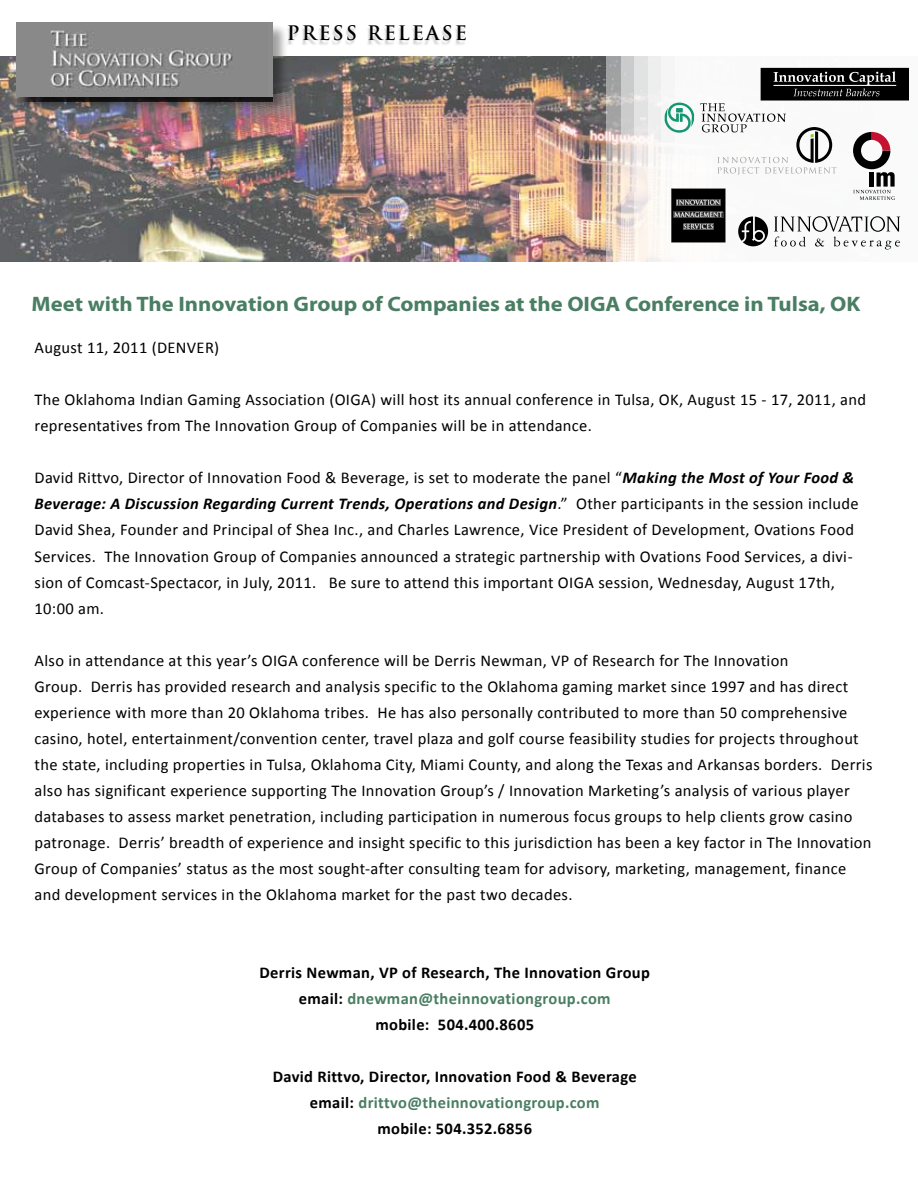
<style>
.page{position:relative;width:918px;height:1188px;background:#fff}
.page>*{position:absolute;margin:0;border:0;box-sizing:border-box;transform-origin:0 0}
.t1{font:700 21px "Myriad Pro";color:#4a7e63;scale:1.08 1}
.t2{font:700 19.5px "Trajan Pro";letter-spacing:.1em;color:#000}
.t3{font:16.5px/26.1px "Calibri";letter-spacing:.02em;color:#000}
.t4{font:700 16.5px/26.1px "Calibri";letter-spacing:.02em;color:#000;text-align:center}
.s1{font-weight:700;font-style:italic}
.s2{color:#4a7e63}
</style>
<div class="page">
<img style="left:0;top:56px;width:606px;height:205px">
<svg style="left:606px;top:56px;width:15px;height:206px;background:#cbbeb5"></svg>
<svg style="left:621px;top:56px;width:13px;height:206px;background:#e0d9d6"></svg>
<svg style="left:634px;top:56px;width:14px;height:206px;background:#efeae7"></svg>
<div style="left:648px;top:54px;width:270px;height:216px;background:#f9f6f4"></div>
<div style="left:675px;top:54px;width:243px;height:216px;background:#fff"></div>
<div style="left:17px;top:23px;width:270px;height:89px;background:#000;opacity:.37"></div>
<div style="left:19px;top:25px;width:253px;height:76px;background:#000;opacity:.75"></div>
<img style="left:16px;top:23px;width:256px;height:73px">
<div style="left:286px;top:27px;width:180px;height:19px;background:#000;opacity:.19"></div>
<svg style="left:664px;top:68px;width:245px;height:181px"></svg>
<p class="t2" style="left:287px;top:21px;width:182px">PRESS RELEASE</p>
<p class="t1" style="left:32px;top:290px;width:769px">Meet with The Innovation Group of Companies at the OIGA Conference in Tulsa, OK</p>
<p class="t3" style="left:35px;top:335px;width:186px">August 11, 2011 (DENVER)</p>
<p class="t3" style="left:35px;top:387px;width:833px">The Oklahoma Indian Gaming Association (OIGA) will host its annual conference in Tulsa, OK, August 15 - 17, 2011, and representatives from The Innovation Group of Companies will be in attendance.</p>
<p class="t3" style="left:35px;top:465px;width:826px">David Rittvo, Director of Innovation Food &amp; Beverage, is set to moderate the panel “<span class="s1">Making the Most of Your Food &amp; Beverage: A Discussion Regarding Current Trends, Operations and Design</span>.” Other participants in the session include David Shea, Founder and Principal of Shea Inc., and Charles Lawrence, Vice President of Development, Ovations Food Services. The Innovation Group of Companies announced a strategic partnership with Ovations Food Services, a divi&shy;sion of Comcast-Spectacor, in July, 2011. Be sure to attend this important OIGA session, Wednesday, August 17th, 10:00 am.</p>
<p class="t3" style="left:35px;top:647px;width:839px">Also in attendance at this year’s OIGA conference will be Derris Newman, VP of Research for The Innovation<br>Group. Derris has provided research and analysis specific to the Oklahoma gaming market since 1997 and has direct experience with more than 20 Oklahoma tribes. He has also personally contributed to more than 50 comprehensive casino, hotel, entertainment/convention center, travel plaza and golf course feasibility studies for projects throughout the state, including properties in Tulsa, Oklahoma City, Miami County, and along the Texas and Arkansas borders. Derris also has significant experience supporting The Innovation Group’s / Innovation Marketing’s analysis of various player databases to assess market penetration, including participation in numerous focus groups to help clients grow casino patronage. Derris’ breadth of experience and insight specific to this jurisdiction has been a key factor in The Innovation Group of Companies’ status as the most sought-after consulting team for advisory, marketing, management, finance and development services in the Oklahoma market for the past two decades.</p>
<p class="t4" style="left:259px;top:960px;width:392px">Derris Newman, VP of Research, The Innovation Group email: <span class="s2">dnewman@theinnovationgroup.com<br></span>mobile: 504.400.8605</p>
<p class="t4" style="left:273px;top:1064px;width:366px">David Rittvo, Director, Innovation Food &amp; Beverage email: <span class="s2">drittvo@theinnovationgroup.com<br></span>mobile: 504.352.6856</p>
</div>
